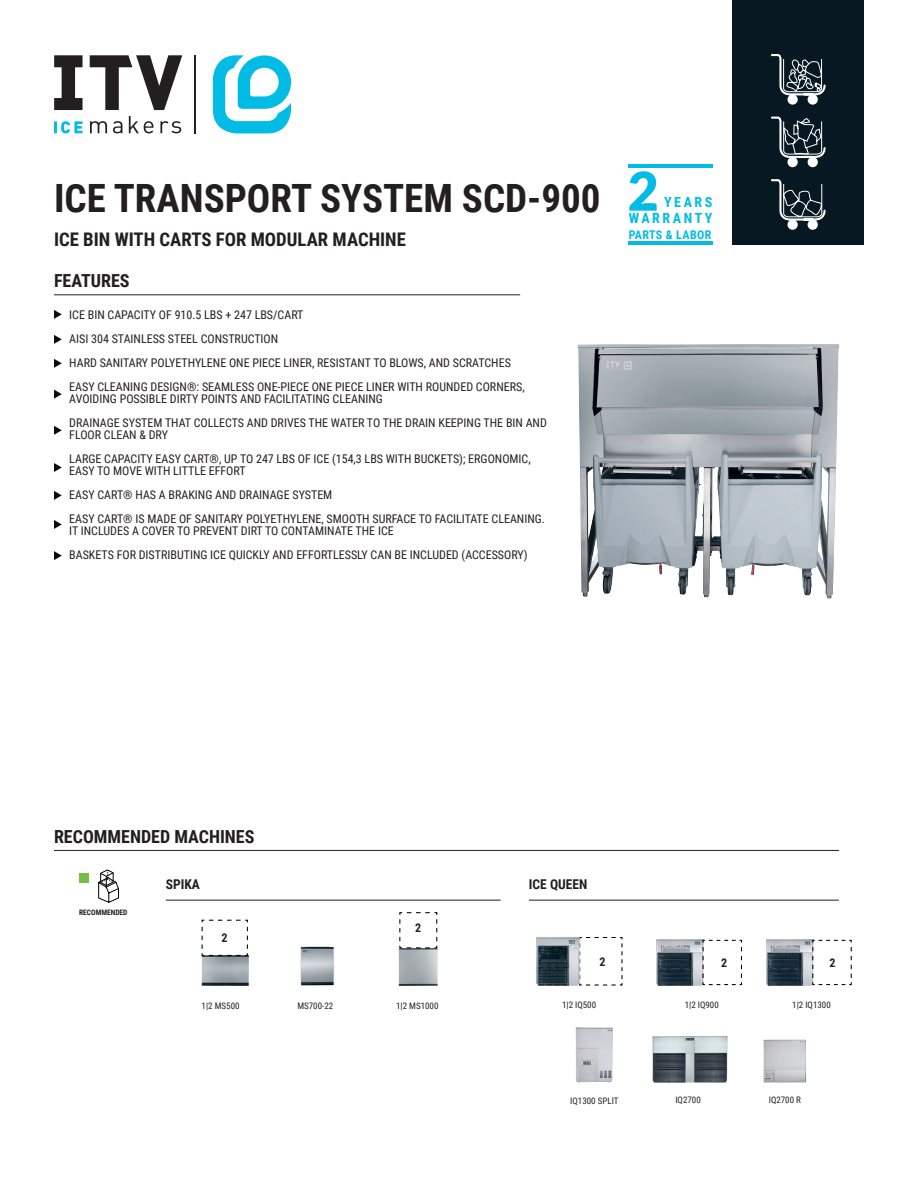
<style>
.page{position:relative;width:918px;height:1188px;background:#fff}
.page>*{position:absolute;margin:0;border:0;box-sizing:border-box;transform-origin:0 0}
.t1{font:900 53.4px "Lato";color:#02bce5}
.t2{font:700 39px "Roboto Condensed";color:#231f20}
.t3{font:700 18.75px "Roboto Condensed";color:#231f20}
.t4{font:700 18px "Roboto Condensed";color:#231f20}
.t5{font:700 13.95px/16.8px "Roboto Condensed";letter-spacing:.18em;color:#02bce5;text-align:right}
.t6{font:700 13.5px "Roboto Condensed";color:#231f20}
.t7{font:12px/24px "Roboto Condensed";color:#231f20}
.t8{font:700 12px "Roboto Condensed";letter-spacing:.03em;color:#02bce5}
.t9{font:700 12px "Roboto Condensed";color:#231f20}
.t10{font:9px "Roboto Condensed";color:#231f20}
.t11{font:700 7.5px "Roboto Condensed";color:#231f20}
</style>
<div class="page">
<hr style="left:194px;top:55px;width:2px;height:79px;background:#231f20">
<svg style="left:213px;top:55px;width:78px;height:78px"></svg>
<svg style="left:90px;top:116px;width:91px;height:17px"></svg>
<svg style="left:54px;top:121px;width:29px;height:12px"></svg>
<svg style="left:54px;top:55px;width:128px;height:55px"></svg>
<hr style="left:54px;top:294px;width:466px;height:1px;background:#231f20">
<hr style="left:54px;top:850px;width:785px;height:1px;background:#231f20">
<hr style="left:166px;top:900px;width:335px;height:1px;background:#231f20">
<div style="left:79px;top:873px;width:10px;height:10px;background:#71bf44"></div>
<svg style="left:98px;top:869px;width:21px;height:34px"></svg>
<div style="left:732px;top:0;width:132px;height:245px;background:#071822"></div>
<hr style="left:628px;top:242px;width:84px;height:3px;background:#02bce5">
<hr style="left:628px;top:165px;width:84px;height:3px;background:#02bce5">
<div style="left:787px;top:220px;width:11px;height:10px;background:#fff;border-radius:50%"></div>
<div style="left:808px;top:220px;width:10px;height:10px;background:#fff;border-radius:50%"></div>
<svg style="left:771px;top:116px;width:55px;height:106px"></svg>
<div style="left:787px;top:94px;width:11px;height:11px;background:#fff;border-radius:50%"></div>
<div style="left:808px;top:94px;width:10px;height:11px;background:#fff;border-radius:50%"></div>
<svg style="left:771px;top:54px;width:55px;height:42px"></svg>
<hr style="left:529px;top:900px;width:310px;height:1px;background:#231f20">
<svg style="left:54px;top:310px;width:8px;height:9px"></svg>
<svg style="left:54px;top:335px;width:8px;height:9px"></svg>
<svg style="left:54px;top:359px;width:8px;height:9px"></svg>
<svg style="left:54px;top:390px;width:8px;height:9px"></svg>
<svg style="left:54px;top:426px;width:8px;height:9px"></svg>
<svg style="left:54px;top:491px;width:8px;height:9px"></svg>
<svg style="left:54px;top:463px;width:8px;height:9px"></svg>
<svg style="left:54px;top:520px;width:8px;height:9px"></svg>
<svg style="left:54px;top:551px;width:8px;height:9px"></svg>
<img style="left:652px;top:1036px;width:76px;height:47px">
<img style="left:763px;top:1040px;width:43px;height:43px">
<svg style="left:579px;top:936px;width:44px;height:50px"></svg>
<img style="left:536px;top:937px;width:44px;height:49px">
<img style="left:656px;top:939px;width:46px;height:47px">
<svg style="left:702px;top:939px;width:40px;height:47px"></svg>
<img style="left:576px;top:1027px;width:37px;height:56px">
<img style="left:766px;top:939px;width:46px;height:47px">
<svg style="left:812px;top:939px;width:40px;height:47px"></svg>
<img style="left:300px;top:946px;width:34px;height:40px">
<img style="left:202px;top:955px;width:47px;height:31px">
<svg style="left:201px;top:919px;width:47px;height:37px"></svg>
<img style="left:399px;top:949px;width:39px;height:37px">
<svg style="left:399px;top:912px;width:39px;height:37px"></svg>
<img style="left:577px;top:344px;width:261px;height:254px">
<h2 class="t2" style="left:54px;top:170px;width:548px">ICE TRANSPORT SYSTEM SCD-900</h2>
<h3 class="t3" style="left:54px;top:226px;width:354px">ICE BIN WITH CARTS FOR MODULAR MACHINE</h3>
<h3 class="t4" style="left:54px;top:268px;width:77px">FEATURES</h3>
<p class="t7" style="left:69px;top:303px;width:457px">ICE BIN CAPACITY OF 910.5 LBS + 247 LBS/CART<br>AISI 304 STAINLESS STEEL CONSTRUCTION<br>HARD SANITARY POLYETHYLENE ONE PIECE LINER, RESISTANT TO BLOWS, AND SCRATCHES EASY CLEANING DESIGN®: SEAMLESS ONE-PIECE ONE PIECE LINER WITH ROUNDED CORNERS,</p>
<p class="t7" style="left:69px;top:387px;width:479px">AVOIDING POSSIBLE DIRTY POINTS AND FACILITATING CLEANING<br>DRAINAGE SYSTEM THAT COLLECTS AND DRIVES THE WATER TO THE DRAIN KEEPING THE BIN AND</p>
<p class="t7" style="left:69px;top:423px;width:463px">FLOOR CLEAN &amp; DRY<br>LARGE CAPACITY EASY CART®, UP TO 247 LBS OF ICE (154,3 LBS WITH BUCKETS); ERGONOMIC,</p>
<p class="t7" style="left:69px;top:459px;width:477px">EASY TO MOVE WITH LITTLE EFFORT<br>EASY CART® HAS A BRAKING AND DRAINAGE SYSTEM<br>EASY CART® IS MADE OF SANITARY POLYETHYLENE, SMOOTH SURFACE TO FACILITATE CLEANING.</p>
<p class="t7" style="left:69px;top:519px;width:460px">IT INCLUDES A COVER TO PREVENT DIRT TO CONTAMINATE THE ICE<br>BASKETS FOR DISTRIBUTING ICE QUICKLY AND EFFORTLESSLY CAN BE INCLUDED (ACCESSORY)</p>
<h1 class="t1" style="left:628px;top:151px;width:32px">2</h1>
<p class="t8" style="left:629px;top:226px;width:84px">PARTS &amp; LABOR</p>
<p class="t5" style="left:629px;top:193px;width:85px">YEARS<br>WARRANTY</p>
<h3 class="t4" style="left:54px;top:824px;width:202px">RECOMMENDED MACHINES</h3>
<p class="t6" style="left:166px;top:875px;width:36px">SPIKA</p>
<p class="t6" style="left:529px;top:875px;width:60px">ICE QUEEN</p>
<p class="t11" style="left:79px;top:907px;width:50px">RECOMMENDED</p>
<p class="t9" style="left:221px;top:929px;width:8px">2</p>
<p class="t10" style="left:202px;top:999px;width:39px">1|2 MS500</p>
<p class="t10" style="left:297px;top:999px;width:37px">MS700-22</p>
<p class="t9" style="left:415px;top:919px;width:8px">2</p>
<p class="t10" style="left:396px;top:999px;width:44px">1|2 MS1000</p>
<p class="t9" style="left:600px;top:953px;width:8px">2</p>
<p class="t9" style="left:721px;top:954px;width:8px">2</p>
<p class="t10" style="left:562px;top:998px;width:36px">1|2 IQ500</p>
<p class="t10" style="left:685px;top:998px;width:36px">1|2 IQ900</p>
<p class="t9" style="left:830px;top:954px;width:8px">2</p>
<p class="t10" style="left:792px;top:998px;width:40px">1|2 IQ1300</p>
<p class="t10" style="left:570px;top:1094px;width:50px">IQ1300 SPLIT</p>
<p class="t10" style="left:675px;top:1093px;width:27px">IQ2700</p>
<p class="t10" style="left:769px;top:1093px;width:34px">IQ2700 R</p>
</div>
